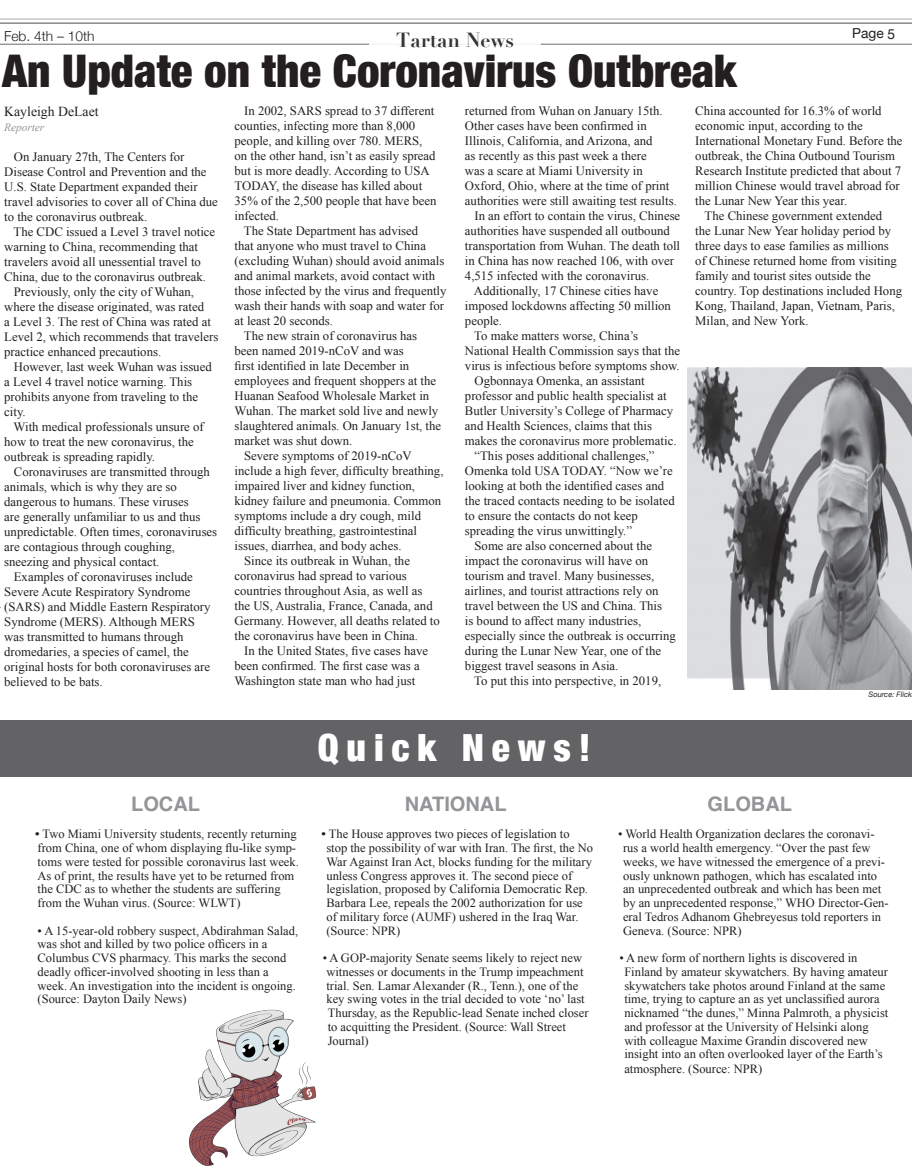
<style>
.page{position:relative;width:912px;height:1170px;background:#fff}
.page>*{position:absolute;margin:0;border:0;box-sizing:border-box;transform-origin:0 0}
.t1{font:900 condensed 45px "Helvetica Neue";color:#231f20}
.t2{font:900 condensed 37.5px "Helvetica Neue";letter-spacing:.21em;color:#fff}
.t3{font:700 20px "Helvetica";color:#939598}
.t4{font:700 20px "Didot";color:#231f20}
.t5{font:13.75px "Times New Roman";color:#231f20}
.t6{font:300 13.75px "Helvetica Neue";color:#231f20}
.t7{font:13.75px "Helvetica Neue";color:#231f20}
.t8{font:12.75px/15px "Times New Roman";color:#231f20}
.t9{font:12.5px/13.8px "Times New Roman";color:#231f20}
.t10{font:italic 11.25px "Times New Roman";color:#939598}
.t11{font:italic 7.5px "Helvetica Neue";color:#231f20}
.s1{font-weight:700}
</style>
<div class="page">
<div style="left:0;top:720px;width:911px;height:57px;background:#636366"></div>
<hr style="left:537px;top:44px;width:374px;height:1px;background:#95979a">
<hr style="left:0;top:44px;width:540px;height:1px;background:#95979a">
<hr style="left:0;top:22px;width:911px;height:2px;background:#8a8c8f">
<hr style="left:0;top:19px;width:911px;height:1px;background:#a8a9ad">
<div style="left:369px;top:28px;width:171px;height:29px;background:#fff"></div>
<img style="left:189px;top:1009px;width:127px;height:156px">
<img style="left:687px;top:368px;width:224px;height:322px">
<p class="t6" style="left:4px;top:25px;width:92px">Feb. 4th – 10th</p>
<p class="t7" style="left:851px;top:23px;width:44px">Page 5</p>
<h3 class="t4" style="left:396px;top:28px;width:119px">Tartan News</h3>
<p class="t1" style="left:2px;top:34px;width:736px">An Update on the Coronavirus Outbreak</p>
<p class="t5" style="left:4px;top:102px;width:96px">Kayleigh DeLaet</p>
<p class="t10" style="left:4px;top:119px;width:41px">Reporter</p>
<p class="t8" style="left:4px;top:149px;width:215px;text-indent:10px">On January 27th, The Centers for Disease Control and Prevention and the U.S. State Department expanded their travel advisories to cover all of China due to the coronavirus outbreak.</p>
<p class="t8" style="left:14px;top:224px;width:203px">The CDC issued a Level 3 travel notice</p>
<p class="t8" style="left:4px;top:239px;width:195px">warning to China, recommending that</p>
<p class="t8" style="left:4px;top:254px;width:198px">travelers avoid all unessential travel to</p>
<p class="t8" style="left:4px;top:269px;width:203px">China, due to the coronavirus outbreak.</p>
<p class="t8" style="left:14px;top:284px;width:182px">Previously, only the city of Wuhan,</p>
<p class="t8" style="left:4px;top:299px;width:201px">where the disease originated, was rated</p>
<p class="t8" style="left:4px;top:314px;width:208px">a Level 3. The rest of China was rated at</p>
<p class="t8" style="left:4px;top:329px;width:215px">Level 2, which recommends that travelers</p>
<p class="t8" style="left:4px;top:344px;width:158px">practice enhanced precautions.</p>
<p class="t8" style="left:4px;top:359px;width:209px;text-indent:10px">However, last week Wuhan was issued a Level 4 travel notice warning. This prohibits anyone from traveling to the city.</p>
<p class="t8" style="left:4px;top:419px;width:201px;text-indent:9px">With medical professionals unsure of how to treat the new coronavirus, the outbreak is spreading rapidly.</p>
<p class="t8" style="left:4px;top:464px;width:214px;text-indent:10px">Coronaviruses are transmitted through animals, which is why they are so dangerous to humans. These viruses<br>are generally unfamiliar to us and thus unpredictable. Often times, coronaviruses are contagious through coughing, sneezing and physical contact.</p>
<p class="t8" style="left:4px;top:569px;width:208px;text-indent:10px">Examples of coronaviruses include Severe Acute Respiratory Syndrome (SARS) and Middle Eastern Respiratory Syndrome (MERS). Although MERS was transmitted to humans through dromedaries, a species of camel, the original hosts for both coronaviruses are believed to be bats.</p>
<p class="t8" style="left:234px;top:103px;width:203px;text-indent:10px">In 2002, SARS spread to 37 different counties, infecting more than 8,000 people, and killing over 780. MERS, on the other hand, isn’t as easily spread but is more deadly. According to USA TODAY, the disease has killed about 35% of the 2,500 people that have been infected.</p>
<p class="t8" style="left:234px;top:223px;width:213px;text-indent:9px">The State Department has advised<br>that anyone who must travel to China (excluding Wuhan) should avoid animals and animal markets, avoid contact with those infected by the virus and frequently wash their hands with soap and water for at least 20 seconds.</p>
<p class="t8" style="left:234px;top:328px;width:208px;text-indent:9px">The new strain of coronavirus has been named 2019-nCoV and was<br>first identified in late December in employees and frequent shoppers at the Huanan Seafood Wholesale Market in Wuhan. The market sold live and newly slaughtered animals. On January 1st, the market was shut down.</p>
<p class="t8" style="left:234px;top:448px;width:210px;text-indent:10px">Severe symptoms of 2019-nCoV include a high fever, difficulty breathing, impaired liver and kidney function, kidney failure and pneumonia. Common symptoms include a dry cough, mild difficulty breathing, gastrointestinal issues, diarrhea, and body aches.</p>
<p class="t8" style="left:234px;top:553px;width:207px;text-indent:10px">Since its outbreak in Wuhan, the coronavirus had spread to various countries throughout Asia, as well as the US, Australia, France, Canada, and Germany. However, all deaths related to the coronavirus have been in China.</p>
<p class="t8" style="left:234px;top:643px;width:195px;text-indent:10px">In the United States, five cases have been confirmed. The first case was a<br>Washington state man who had just</p>
<p class="t8" style="left:465px;top:103px;width:213px">returned from Wuhan on January 15th.<br>Other cases have been confirmed in Illinois, California, and Arizona, and<br>as recently as this past week a there<br>was a scare at Miami University in Oxford, Ohio, where at the time of print authorities were still awaiting test results.</p>
<p class="t8" style="left:474px;top:208px;width:207px">In an effort to contain the virus, Chinese</p>
<p class="t8" style="left:465px;top:223px;width:206px">authorities have suspended all outbound</p>
<p class="t8" style="left:465px;top:238px;width:217px">transportation from Wuhan. The death toll</p>
<p class="t8" style="left:465px;top:253px;width:210px">in China has now reached 106, with over</p>
<p class="t8" style="left:465px;top:268px;width:186px">4,515 infected with the coronavirus.</p>
<p class="t8" style="left:473px;top:283px;width:186px">Additionally, 17 Chinese cities have</p>
<p class="t8" style="left:465px;top:298px;width:207px">imposed lockdowns affecting 50 million</p>
<p class="t8" style="left:465px;top:313px;width:39px">people.</p>
<p class="t8" style="left:465px;top:328px;width:216px;text-indent:9px">To make matters worse, China’s<br>National Health Commission says that the virus is infectious before symptoms show.</p>
<p class="t8" style="left:465px;top:373px;width:213px;text-indent:10px">Ogbonnaya Omenka, an assistant professor and public health specialist at Butler University’s College of Pharmacy and Health Sciences, claims that this makes the coronavirus more problematic.</p>
<p class="t8" style="left:465px;top:448px;width:211px;text-indent:10px">“This poses additional challenges,” Omenka told USA TODAY. “Now we’re looking at both the identified cases and the traced contacts needing to be isolated to ensure the contacts do not keep spreading the virus unwittingly.”</p>
<p class="t8" style="left:465px;top:538px;width:212px;text-indent:10px">Some are also concerned about the impact the coronavirus will have on tourism and travel. Many businesses, airlines, and tourist attractions rely on travel between the US and China. This<br>is bound to affect many industries, especially since the outbreak is occurring during the Lunar New Year, one of the biggest travel seasons in Asia.</p>
<p class="t8" style="left:474px;top:673px;width:188px">To put this into perspective, in 2019,</p>
<p class="t8" style="left:695px;top:103px;width:209px">China accounted for 16.3% of world economic input, according to the International Monetary Fund. Before the outbreak, the China Outbound Tourism Research Institute predicted that about 7 million Chinese would travel abroad for the Lunar New Year this year.</p>
<p class="t8" style="left:695px;top:208px;width:208px;text-indent:9px">The Chinese government extended<br>the Lunar New Year holiday period by three days to ease families as millions of Chinese returned home from visiting family and tourist sites outside the country. Top destinations included Hong Kong, Thailand, Japan, Vietnam, Paris, Milan, and New York.</p>
<h3 class="t3" style="left:131px;top:788px;width:70px">LOCAL</h3>
<p class="t9" style="left:35px;top:827px;width:265px"><span class="s1">•</span> Two Miami University students, recently returning from China, one of whom displaying flu-like symp&shy;toms were tested for possible coronavirus last week.<br>As of print, the results have yet to be returned from the CDC as to whether the students are suffering from the Wuhan virus. (Source: WLWT)</p>
<p class="t9" style="left:38px;top:923px;width:262px">• A 15-year-old robbery suspect, Abdirahman Salad, was shot and killed by two police officers in a Columbus CVS pharmacy. This marks the second deadly officer-involved shooting in less than a week. An investigation into the incident is ongoing. (Source: Dayton Daily News)</p>
<p class="t2" style="left:318px;top:717px;width:274px">Quick News!</p>
<h3 class="t3" style="left:404px;top:788px;width:103px">NATIONAL</h3>
<p class="t9" style="left:326px;top:827px;width:268px;text-indent:-5px"><span class="s1">•</span> The House approves two pieces of legislation to stop the possibility of war with Iran. The first, the No War Against Iran Act, blocks funding for the military unless Congress approves it. The second piece of legislation, proposed by California Democratic Rep.<br>Barbara Lee, repeals the 2002 authorization for use of military force (AUMF) ushered in the Iraq War. (Source: NPR)</p>
<p class="t9" style="left:326px;top:951px;width:263px;text-indent:-4px">• A GOP-majority Senate seems likely to reject new witnesses or documents in the Trump impeachment trial. Sen. Lamar Alexander (R., Tenn.), one of the key swing votes in the trial decided to vote ‘no’ last Thursday, as the Republic-lead Senate inched closer to acquitting the President. (Source: Wall Street Journal)</p>
<p class="t11" style="left:868px;top:689px;width:45px">Source: Flick</p>
<h3 class="t3" style="left:707px;top:788px;width:86px">GLOBAL</h3>
<p class="t9" style="left:623px;top:827px;width:267px;text-indent:-5px">• World Health Organization declares the coronavi&shy;rus a world health emergency. “Over the past few weeks, we have witnessed the emergence of a previ&shy;ously unknown pathogen, which has escalated into an unprecedented outbreak and which has been met by an unprecedented response,” WHO Director-Gen&shy;eral Tedros Adhanom Ghebreyesus told reporters in Geneva. (Source: NPR)</p>
<p class="t9" style="left:624px;top:951px;width:265px;text-indent:-5px">• A new form of northern lights is discovered in Finland by amateur skywatchers. By having amateur skywatchers take photos around Finland at the same time, trying to capture an as yet unclassified aurora nicknamed “the dunes,” Minna Palmroth, a physicist and professor at the University of Helsinki along with colleague Maxime Grandin discovered new insight into an often overlooked layer of the Earth’s</p>
<p class="t9" style="left:624px;top:1062px;width:139px">atmosphere. (Source: NPR)</p>
</div>
